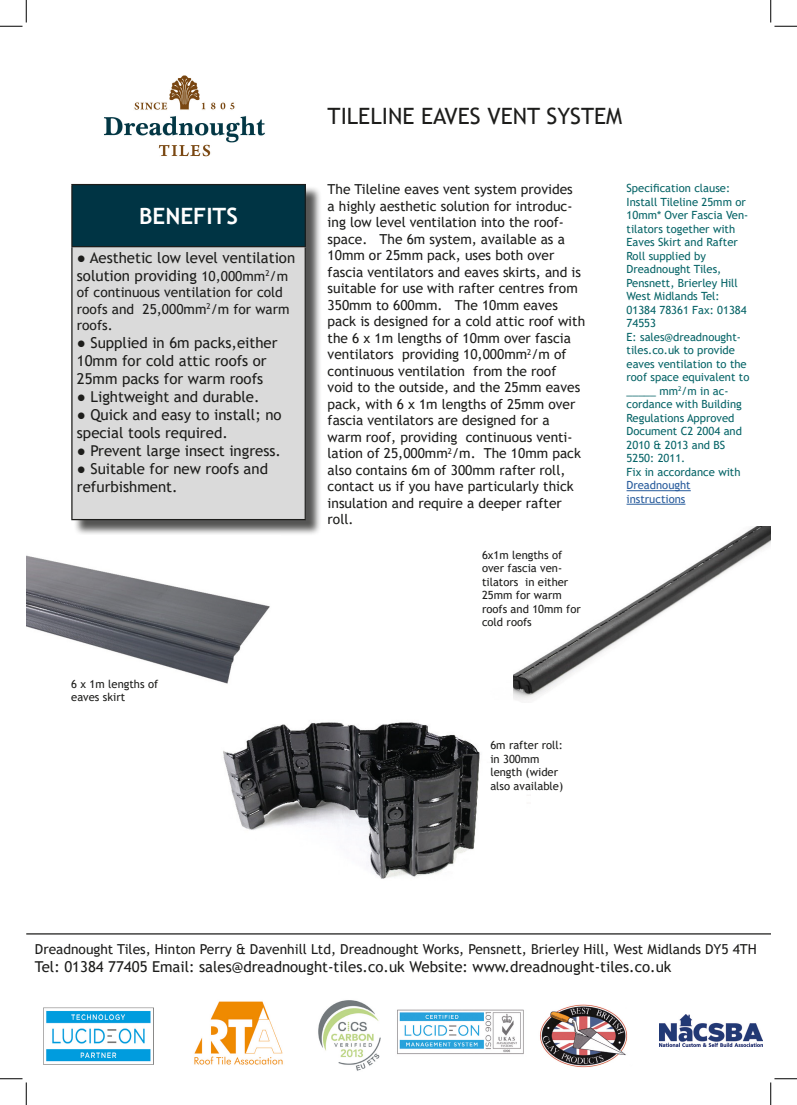
<style>
.page{position:relative;width:797px;height:1105px;background:#fff}
.page>*{position:absolute;margin:0;border:0;box-sizing:border-box;transform-origin:0 0}
.t1{font:22.5px "Trebuchet MS";color:#1d1d1b}
.t2{font:700 22.5px "Trebuchet MS";color:#fff}
.t3{font:15px/18px "Trebuchet MS";color:#1d1d1b}
.t4{font:13.75px/16.5px "Trebuchet MS";color:#1d1d1b}
.t5{font:11.25px/13.5px "Trebuchet MS";color:#066467}
.t6{font:11.25px/13.5px "Trebuchet MS";color:#1d1d1b}
.t7{font:11.25px "Trebuchet MS";color:#275b9c}
.s1{font-size:13.75px}
</style>
<div class="page">
<img style="left:104px;top:75px;width:161px;height:82px">
<img style="left:223px;top:722px;width:257px;height:157px">
<div style="left:73px;top:186px;width:249px;height:350px;background:#1d1d1b;opacity:.75"></div>
<div style="left:72px;top:185px;width:233px;height:62px;background:#003444"></div>
<div style="left:72px;top:247px;width:233px;height:273px;background:#dadada"></div>
<hr style="left:71px;top:184px;width:235px;height:1px;background:#1d1d1b">
<hr style="left:71px;top:185px;width:1px;height:61px;background:#1d1d1b">
<hr style="left:304px;top:185px;width:2px;height:61px;background:#1d1d1b">
<hr style="left:71px;top:246px;width:235px;height:1px;background:#1d1d1b">
<hr style="left:71px;top:247px;width:1px;height:272px;background:#1d1d1b">
<hr style="left:304px;top:247px;width:2px;height:272px;background:#1d1d1b">
<hr style="left:71px;top:519px;width:235px;height:1px;background:#1d1d1b">
<hr style="left:626px;top:490px;width:64px;height:1px;background:#275b9c">
<hr style="left:626px;top:504px;width:59px;height:1px;background:#275b9c">
<img style="left:194px;top:1001px;width:89px;height:64px">
<img style="left:318px;top:1000px;width:63px;height:71px">
<img style="left:397px;top:1009px;width:127px;height:46px">
<img style="left:540px;top:1004px;width:88px;height:64px">
<img style="left:659px;top:1014px;width:103px;height:32px">
<img style="left:44px;top:1007px;width:110px;height:57px">
<hr style="left:26px;top:933px;width:744px;height:1px;background:#1d1d1b">
<img style="left:26px;top:535px;width:254px;height:189px">
<img style="left:513px;top:526px;width:257px;height:174px">
<svg style="left:0;top:0;width:27px;height:27px"></svg>
<svg style="left:0;top:1078px;width:27px;height:27px"></svg>
<svg style="left:770px;top:0;width:27px;height:27px"></svg>
<svg style="left:770px;top:1078px;width:27px;height:27px"></svg>
<p class="t2" style="left:139px;top:202px;width:100px">BENEFITS</p>
<p class="t3" style="left:77px;top:248px;width:220px">● Aesthetic low level ventilation solution providing <span class="s1">10,000mm</span><sup>2</sup><span class="s1">/m</span></p>
<p class="t4" style="left:77px;top:284px;width:214px">of continuous ventilation for cold roofs and 25,000mm<sup>2</sup>/m for warm roofs.</p>
<p class="t3" style="left:77px;top:334px;width:202px">● Supplied in 6m packs,either<br>10mm for cold attic roofs or<br>25mm packs for warm roofs</p>
<p class="t3" style="left:77px;top:388px;width:184px">● Lightweight and durable.</p>
<p class="t3" style="left:77px;top:406px;width:206px">● Quick and easy to install; no special tools required.</p>
<p class="t3" style="left:77px;top:442px;width:206px">● Prevent large insect ingress.</p>
<p class="t3" style="left:77px;top:460px;width:193px">● Suitable for new roofs and refurbishment.</p>
<p class="t6" style="left:71px;top:677px;width:88px">6 x 1m lengths of eaves skirt</p>
<p class="t1" style="left:327px;top:102px;width:296px">TILELINE EAVES VENT SYSTEM</p>
<p class="t4" style="left:327px;top:181px;width:259px">The Tileline eaves vent system provides<br>a highly aesthetic solution for introduc&shy;ing low level ventilation into the roof&shy;space. The 6m system, available as a 10mm or 25mm pack, uses both over fascia ventilators and eaves skirts, and is suitable for use with rafter centres from 350mm to 600mm. The 10mm eaves pack is designed for a cold attic roof with the 6 x 1m lengths of 10mm over fascia ventilators providing 10,000mm<sup>2</sup>/m of continuous ventilation from the roof void to the outside, and the 25mm eaves pack, with 6 x 1m lengths of 25mm over fascia ventilators are designed for a warm roof, providing continuous venti&shy;lation of 25,000mm<sup>2</sup>/m. The 10mm pack also contains 6m of 300mm rafter roll, contact us if you have particularly thick insulation and require a deeper rafter roll.</p>
<p class="t6" style="left:482px;top:548px;width:100px">6x1m lengths of over fascia ven&shy;tilators in either<br>25mm for warm roofs and 10mm for cold roofs</p>
<p class="t5" style="left:626px;top:181px;width:105px">Specification clause:</p>
<p class="t5" style="left:626px;top:195px;width:123px">Install Tileline 25mm or<br>10mm* Over Fascia Ven&shy;tilators together with<br>Eaves Skirt and Rafter<br>Roll supplied by</p>
<p class="t5" style="left:626px;top:262px;width:96px">Dreadnought Tiles,</p>
<p class="t5" style="left:626px;top:276px;width:113px">Pensnett, Brierley Hill</p>
<p class="t5" style="left:626px;top:289px;width:122px">West Midlands Tel:<br>01384 78361 Fax: 01384<br>74553</p>
<p class="t5" style="left:626px;top:330px;width:124px">E: sales@dreadnought&shy;tiles.co.uk to provide eaves ventilation to the roof space equivalent to</p>
<p class="t5" style="left:626px;top:384px;width:117px">_____ mm<sup>2</sup>/m in ac&shy;cordance with Building<br>Regulations Approved</p>
<p class="t5" style="left:626px;top:424px;width:117px">Document C2 2004 and</p>
<p class="t5" style="left:626px;top:438px;width:100px">2010 &amp; 2013 and BS<br>5250: 2011.</p>
<p class="t5" style="left:626px;top:465px;width:115px">Fix in accordance with</p>
<p class="t7" style="left:626px;top:478px;width:66px">Dreadnought</p>
<p class="t7" style="left:626px;top:492px;width:60px">instructions</p>
<p class="t6" style="left:490px;top:738px;width:74px">6m rafter roll:</p>
<p class="t6" style="left:490px;top:752px;width:74px">in 300mm length (wider also available)</p>
<p class="t4" style="left:35px;top:941px;width:723px">Dreadnought Tiles, Hinton Perry &amp; Davenhill Ltd, Dreadnought Works, Pensnett, Brierley Hill, West Midlands DY5 4TH</p>
<p class="t3" style="left:35px;top:958px;width:638px">Tel: 01384 77405 Email: sales@dreadnought-tiles.co.uk Website: www.dreadnought-tiles.co.uk</p>
</div>
